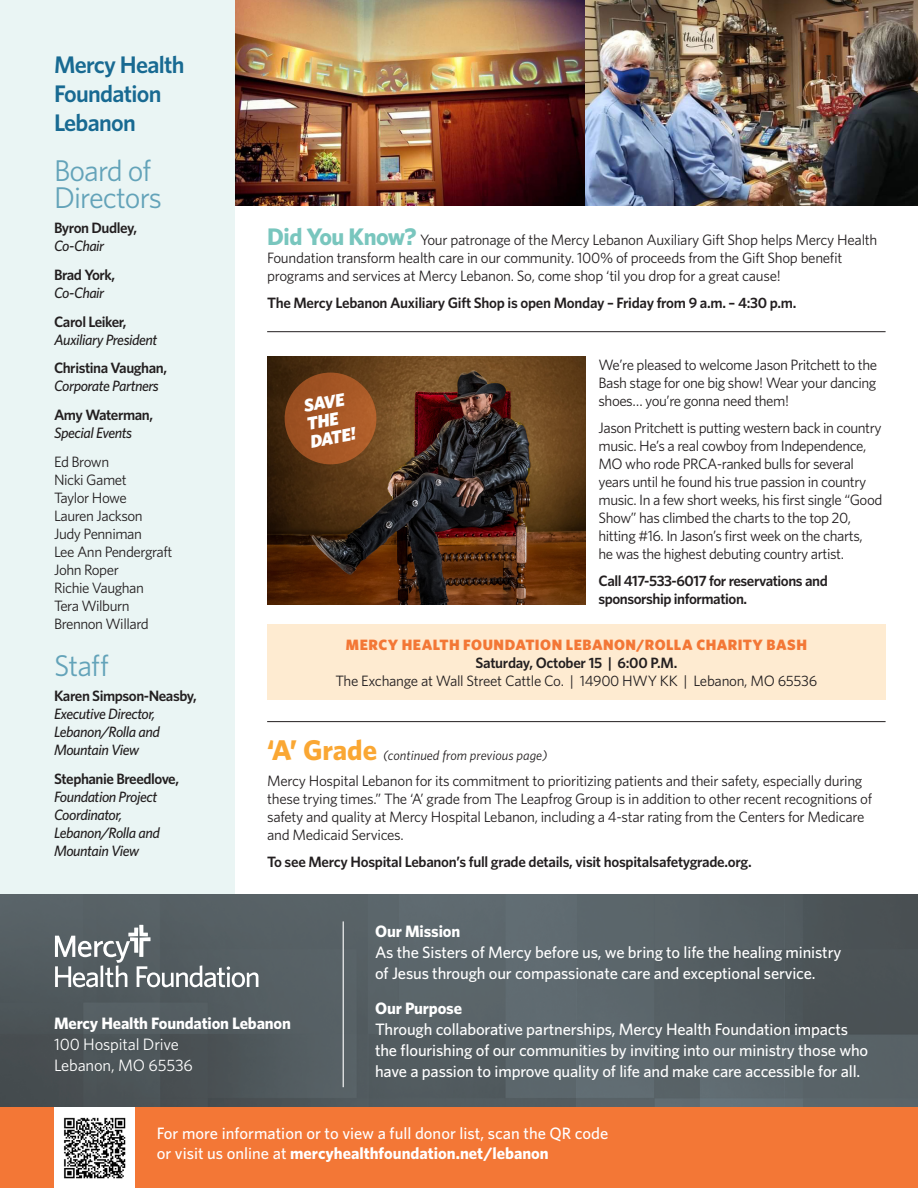
<style>
.page{position:relative;width:918px;height:1188px;background:#fff}
.page>*{position:absolute;margin:0;border:0;box-sizing:border-box;transform-origin:0 0}
.t1{font:30px/27px "Whitney";letter-spacing:-.03em;color:#63a3b9}
.t2{font:600 24px/28.8px "Whitney";letter-spacing:-.03em;color:#186a92}
.t3{font:italic 900 18px/18px "Whitney";color:#fff}
.body_copy{font:500 16.5px/21px "Whitney";letter-spacing:-.01em;color:#fff}
.body_copy-2{font:16.5px/21px "Whitney";letter-spacing:-.01em;color:#fff}
.t4{font:15px/18px "Whitney";letter-spacing:-.03em;color:#231f20}
.t5{font:600 15px/18px "Whitney";letter-spacing:-.02em;color:#231f20}
.t6{font:italic 500 15px/18px "Whitney";letter-spacing:-.03em;color:#231f20}
.t7{font:900 15px "Whitney";letter-spacing:.035em;color:#f37736}
.t8{font:italic 13.5px "Whitney";color:#231f20}
.s1{font-weight:500;font-style:italic}
.s2{font-weight:600;font-style:normal}
.s3{font-weight:700;font-size:24px;color:#79c6be}
.s4{font-weight:700;font-style:normal;font-size:28.5px;color:#faa733}
.s5{font-weight:700}
</style>
<div class="page">
<div style="left:0;top:0;width:235px;height:899px;background:#e9f5f3"></div>
<img style="left:0;top:894px;width:918px;height:213px">
<hr style="left:343px;top:921px;width:1px;height:166px;background:#fff">
<img style="left:236px;top:0;width:682px;height:205px">
<div style="left:267px;top:624px;width:619px;height:76px;background:#feebd1"></div>
<hr style="left:267px;top:331px;width:619px;height:1px;background:#231f20">
<hr style="left:267px;top:721px;width:619px;height:1px;background:#231f20">
<img style="left:267px;top:356px;width:318px;height:249px">
<div style="left:285px;top:373px;width:91px;height:91px;background:#a55625;border-radius:50%"></div>
<svg style="left:55px;top:925px;width:203px;height:62px;background:#737b7f"></svg>
<div style="left:0;top:1107px;width:918px;height:81px;background:#f37736"></div>
<div style="left:54px;top:1107px;width:81px;height:81px;background:#fff"></div>
<img style="left:64px;top:1117px;width:62px;height:62px">
<p class="t2" style="left:54px;top:50px;width:132px">Mercy Health<br>Foundation<br>Lebanon</p>
<p class="t1" style="left:54px;top:157px;width:110px">Board of<br>Directors</p>
<p class="t5" style="left:54px;top:218px;width:85px">Byron Dudley,<br><span class="s1">Co-Chair</span></p>
<p class="t5" style="left:54px;top:265px;width:63px">Brad York,<br><span class="s1">Co-Chair</span></p>
<p class="t6" style="left:54px;top:312px;width:105px"><span class="s2">Carol Leiker,<br></span>Auxiliary President</p>
<p class="t5" style="left:54px;top:359px;width:115px">Christina Vaughan,<br><span class="s1">Corporate Partners</span></p>
<p class="t6" style="left:54px;top:406px;width:101px"><span class="s2">Amy Waterman,<br></span>Special Events</p>
<p class="t4" style="left:54px;top:452px;width:57px">Ed Brown</p>
<p class="t4" style="left:54px;top:470px;width:74px">Nicki Gamet</p>
<p class="t4" style="left:54px;top:488px;width:74px">Taylor Howe</p>
<p class="t4" style="left:54px;top:506px;width:90px">Lauren Jackson</p>
<p class="t4" style="left:54px;top:524px;width:89px">Judy Penniman</p>
<p class="t4" style="left:54px;top:542px;width:120px">Lee Ann Pendergraft</p>
<p class="t4" style="left:54px;top:560px;width:66px">John Roper</p>
<p class="t4" style="left:54px;top:578px;width:92px">Richie Vaughan</p>
<p class="t4" style="left:54px;top:596px;width:77px">Tera Wilburn</p>
<p class="t4" style="left:54px;top:614px;width:96px">Brennon Willard</p>
<p class="t1" style="left:54px;top:652px;width:57px">Staff</p>
<p class="t6" style="left:54px;top:687px;width:144px"><span class="s2">Karen Simpson-Neasby,<br></span>Executive Director,<br>Lebanon/Rolla and<br>Mountain View</p>
<p class="t6" style="left:54px;top:769px;width:127px"><span class="s2">Stephanie Breedlove,<br></span>Foundation Project<br>Coordinator,<br>Lebanon/Rolla and<br>Mountain View</p>
<p class="t4" style="left:267px;top:231px;width:612px"><span class="s3">Did You Know?</span> Your patronage of the Mercy Lebanon Auxiliary Gift Shop helps Mercy Health<br>Foundation transform health care in our community. 100% of proceeds from the Gift Shop benefit programs and services at Mercy Lebanon. So, come shop ‘til you drop for a great cause!</p>
<p class="t5" style="left:267px;top:294px;width:531px">The Mercy Lebanon Auxiliary Gift Shop is open Monday – Friday from 9 a.m. – 4:30 p.m.</p>
<p class="t3" style="left:302px;top:397px;width:48px;rotate:-10deg">SAVE<br>THE<br>DATE!</p>
<p class="t4" style="left:598px;top:355px;width:280px;text-align:justify">We’re pleased to welcome Jason Pritchett to the Bash stage for one big show! Wear your dancing shoes… you’re gonna need them!</p>
<p class="t4" style="left:598px;top:418px;width:285px">Jason Pritchett is putting western back in country music. He’s a real cowboy from Independence, MO who rode PRCA-ranked bulls for several years until he found his true passion in country music. In a few short weeks, his first single “Good Show” has climbed the charts to the top 20, hitting #16. In Jason’s first week on the charts,<br>he was the highest debuting country artist.</p>
<p class="t5" style="left:598px;top:571px;width:231px">Call 417-533-6017 for reservations and sponsorship information.</p>
<p class="t7" style="left:346px;top:635px;width:463px">MERCY HEALTH FOUNDATION LEBANON/ROLLA CHARITY BASH</p>
<p class="t5" style="left:475px;top:654px;width:203px">Saturday, October 15 | 6:00 P.M.</p>
<p class="t4" style="left:335px;top:672px;width:483px">The Exchange at Wall Street Cattle Co. | 14900 HWY KK | Lebanon, MO 65536</p>
<p class="t8" style="left:267px;top:746px;width:282px"><span class="s4">‘A’ Grade</span> (continued from previous page)</p>
<p class="t4" style="left:267px;top:771px;width:607px">Mercy Hospital Lebanon for its commitment to prioritizing patients and their safety, especially during these trying times.” The ‘A’ grade from The Leapfrog Group is in addition to other recent recognitions of safety and quality at Mercy Hospital Lebanon, including a 4-star rating from the Centers for Medicare and Medicaid Services.</p>
<p class="t5" style="left:267px;top:853px;width:486px">To see Mercy Hospital Lebanon’s full grade details, visit hospitalsafetygrade.org.</p>
<p class="body_copy-2" style="left:54px;top:1012px;width:239px"><span class="s5">Mercy Health Foundation Lebanon<br></span>100 Hospital Drive<br>Lebanon, MO 65536</p>
<p class="body_copy" style="left:375px;top:921px;width:468px"><span class="s5">Our Mission<br></span>As the Sisters of Mercy before us, we bring to life the healing ministry of Jesus through our compassionate care and exceptional service.</p>
<p class="body_copy" style="left:375px;top:997px;width:495px"><span class="s5">Our Purpose<br></span>Through collaborative partnerships, Mercy Health Foundation impacts the flourishing of our communities by inviting into our ministry those who have a passion to improve quality of life and make care accessible for all.</p>
<p class="body_copy" style="left:157px;top:1123px;width:453px;line-height:19.8px">For more information or to view a full donor list, scan the QR code or visit us online at <span class="s5">mercyhealthfoundation.net/lebanon</span></p>
</div>
